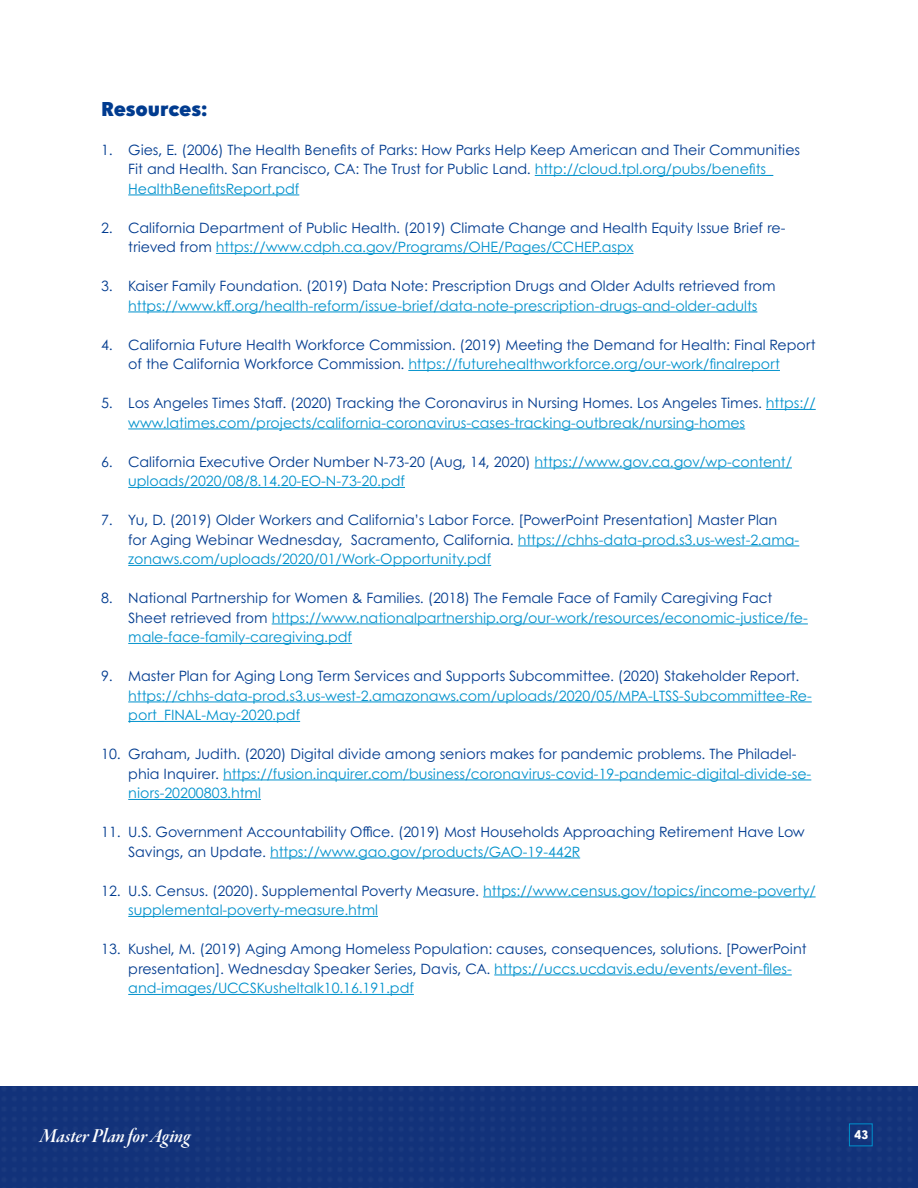
<style>
.page{position:relative;width:918px;height:1188px;background:#fff}
.page>*{position:absolute;margin:0;border:0;box-sizing:border-box;transform-origin:0 0}
.t1{font:21px "Garamond Premr Pro Smbd It Disp";color:#fff}
.t2{font:900 19.5px "Century Gothic";letter-spacing:-.005em;color:#003b8f}
.t3{font:14.25px/19.5px "Century Gothic";color:#0091cc}
.t4{font:14.25px/19.5px "Century Gothic";color:#003b8f}
.t5{font:800 12px "Century Gothic";color:#fff}
.s1{color:#0091cc}
.s2{color:#003b8f}
</style>
<div class="page">
<hr style="left:535px;top:175px;width:238px;height:1px;background:#0091cc">
<hr style="left:128px;top:195px;width:171px;height:1px;background:#0091cc">
<hr style="left:216px;top:253px;width:418px;height:1px;background:#0091cc">
<hr style="left:128px;top:312px;width:629px;height:1px;background:#0091cc">
<hr style="left:408px;top:370px;width:372px;height:1px;background:#0091cc">
<hr style="left:766px;top:409px;width:50px;height:1px;background:#0091cc">
<hr style="left:128px;top:429px;width:617px;height:1px;background:#0091cc">
<hr style="left:535px;top:468px;width:257px;height:1px;background:#0091cc">
<hr style="left:128px;top:487px;width:277px;height:1px;background:#0091cc">
<hr style="left:518px;top:546px;width:281px;height:1px;background:#0091cc">
<hr style="left:128px;top:565px;width:363px;height:1px;background:#0091cc">
<hr style="left:272px;top:624px;width:536px;height:1px;background:#0091cc">
<hr style="left:128px;top:643px;width:224px;height:1px;background:#0091cc">
<hr style="left:128px;top:702px;width:684px;height:1px;background:#0091cc">
<hr style="left:128px;top:721px;width:172px;height:1px;background:#0091cc">
<hr style="left:223px;top:780px;width:588px;height:1px;background:#0091cc">
<hr style="left:128px;top:799px;width:133px;height:1px;background:#0091cc">
<hr style="left:270px;top:858px;width:310px;height:1px;background:#0091cc">
<hr style="left:483px;top:897px;width:333px;height:1px;background:#0091cc">
<hr style="left:128px;top:916px;width:250px;height:1px;background:#0091cc">
<hr style="left:494px;top:975px;width:298px;height:1px;background:#0091cc">
<hr style="left:128px;top:994px;width:286px;height:1px;background:#0091cc">
<div style="left:0;top:1086px;width:918px;height:102px;background:#12327a"></div>
<div style="left:849px;top:1124px;width:24px;height:22px;border:1px solid #0091cc"></div>
<h1 class="t2" style="left:101px;top:95px;width:108px">Resources:</h1>
<p class="t4" style="left:128px;top:140px;width:673px;text-indent:-27px">1. Gies, E. (2006) The Health Benefits of Parks: How Parks Help Keep American and Their Communities<br>Fit and Health. San Francisco, CA: The Trust for Public Land. <span class="s1">http://cloud.tpl.org/pubs/benefits_<br>HealthBenefitsReport.pdf</span></p>
<p class="t4" style="left:128px;top:218px;width:659px;text-indent:-27px">2. California Department of Public Health. (2019) Climate Change and Health Equity Issue Brief re&shy;trieved from <span class="s1">https://www.cdph.ca.gov/Programs/OHE/Pages/CCHEP.aspx</span></p>
<p class="t3" style="left:128px;top:276px;width:649px;text-indent:-27px"><span class="s2">3. Kaiser Family Foundation. (2019) Data Note: Prescription Drugs and Older Adults retrieved from </span>https://www.kff.org/health-reform/issue-brief/data-note-prescription-drugs-and-older-adults</p>
<p class="t4" style="left:128px;top:335px;width:689px;text-indent:-27px">4. California Future Health Workforce Commission. (2019) Meeting the Demand for Health: Final Report of the California Workforce Commission. <span class="s1">https://futurehealthworkforce.org/our-work/finalreport</span></p>
<p class="t3" style="left:128px;top:393px;width:689px;text-indent:-27px"><span class="s2">5. Los Angeles Times Staff. (2020) Tracking the Coronavirus in Nursing Homes. Los Angeles Times.</span> https:// www.latimes.com/projects/california-coronavirus-cases-tracking-outbreak/nursing-homes</p>
<p class="t3" style="left:128px;top:452px;width:665px;text-indent:-27px"><span class="s2">6. California Executive Order Number N-73-20 (Aug, 14, 2020)</span> https://www.gov.ca.gov/wp-content/ uploads/2020/08/8.14.20-EO-N-73-20.pdf</p>
<p class="t4" style="left:128px;top:510px;width:673px;text-indent:-27px">7. Yu, D. (2019) Older Workers and California’s Labor Force. [PowerPoint Presentation] Master Plan<br>for Aging Webinar Wednesday, Sacramento, California. <span class="s1">https://chhs-data-prod.s3.us-west-2.ama&shy;zonaws.com/uploads/2020/01/Work-Opportunity.pdf</span></p>
<p class="t3" style="left:128px;top:588px;width:681px;text-indent:-27px"><span class="s2">8. National Partnership for Women &amp; Families. (2018) The Female Face of Family Caregiving Fact<br>Sheet retrieved from</span> https://www.nationalpartnership.org/our-work/resources/economic-justice/fe&shy;male-face-family-caregiving.pdf</p>
<p class="t3" style="left:128px;top:666px;width:685px;text-indent:-27px"><span class="s2">9. Master Plan for Aging Long Term Services and Supports Subcommittee. (2020) Stakeholder Report. </span>https://chhs-data-prod.s3.us-west-2.amazonaws.com/uploads/2020/05/MPA-LTSS-Subcommittee-Re&shy;port_FINAL-May-2020.pdf</p>
<p class="t3" style="left:128px;top:744px;width:685px;text-indent:-27px"><span class="s2">10. Graham, Judith. (2020) Digital divide among seniors makes for pandemic problems. The Philadel&shy;phia Inquirer.</span> https://fusion.inquirer.com/business/coronavirus-covid-19-pandemic-digital-divide-se&shy;niors-20200803.html</p>
<p class="t4" style="left:128px;top:822px;width:678px;text-indent:-27px">11. U.S. Government Accountability Office. (2019) Most Households Approaching Retirement Have Low<br>Savings, an Update. <span class="s1">https://www.gao.gov/products/GAO-19-442R</span></p>
<p class="t3" style="left:128px;top:881px;width:689px;text-indent:-27px"><span class="s2">12. U.S. Census. (2020). Supplemental Poverty Measure.</span> https://www.census.gov/topics/income-poverty/ supplemental-poverty-measure.html</p>
<p class="t4" style="left:128px;top:939px;width:680px;text-indent:-27px">13. Kushel, M. (2019) Aging Among Homeless Population: causes, consequences, solutions. [PowerPoint presentation]. Wednesday Speaker Series, Davis, CA. <span class="s1">https://uccs.ucdavis.edu/events/event-files&shy;and-images/UCCSKusheltalk10.16.191.pdf</span></p>
<p class="t1" style="left:40px;top:1125px;width:152px">Master Plan for Aging</p>
<p class="t5" style="left:855px;top:1127px;width:15px">43</p>
</div>
